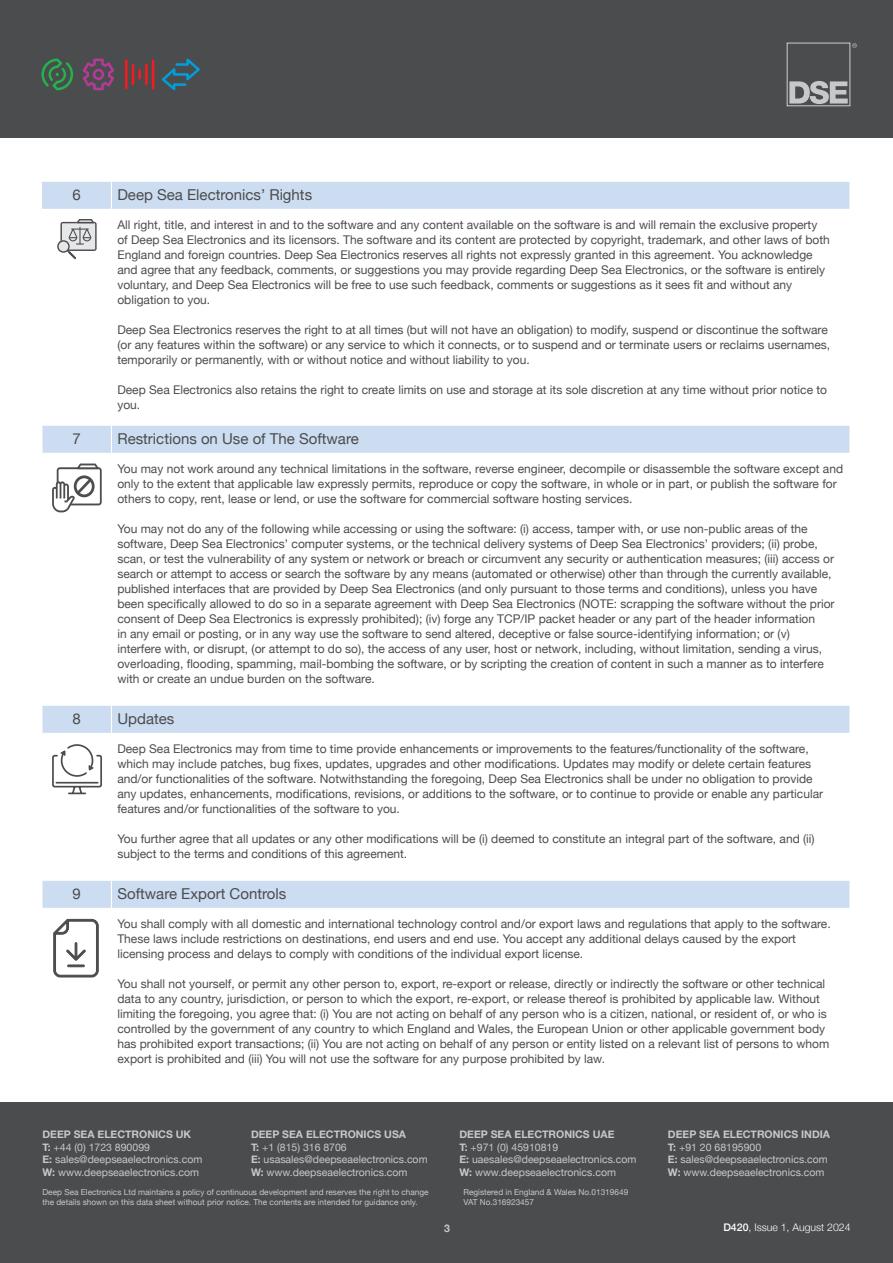
<style>
.page{position:relative;width:893px;height:1263px;background:#fff}
.page>*{position:absolute;margin:0;border:0;box-sizing:border-box;transform-origin:0 0}
.t1{font:15px "Helvetica Neue";color:#4b4c4d}
.t2{font:12px/15px "Helvetica Neue";color:#4b4c4d}
.t3{font:10.5px "Helvetica Neue";color:#c7c8ca}
.t4{font:700 10.5px "Helvetica Neue";color:#c7c8ca}
.t5{font:300 10.5px "Helvetica Neue";color:#fff}
.t6{font:8.25px/9.9px "Helvetica Neue";color:#c7c8ca}
.s1{font-weight:700}
.s2{font-weight:500}
</style>
<div class="page">
<div style="left:0;top:1103px;width:893px;height:160px;background:#4b4c4d"></div>
<svg style="left:42px;top:182px;width:807px;height:271px"></svg>
<svg style="left:111px;top:182px;width:1px;height:27px"></svg>
<hr style="left:41px;top:426px;width:2px;height:27px;background:#fff">
<svg style="left:111px;top:426px;width:1px;height:27px"></svg>
<div style="left:42px;top:706px;width:807px;height:27px;background:#ccddf1"></div>
<div style="left:42px;top:881px;width:807px;height:27px;background:#ccddf1"></div>
<svg style="left:57px;top:218px;width:40px;height:41px"></svg>
<div style="left:0;top:1px;width:893px;height:137px;background:#4b4c4d"></div>
<svg style="left:787px;top:43px;width:70px;height:63px"></svg>
<svg style="left:41px;top:59px;width:32px;height:31px"></svg>
<svg style="left:162px;top:59px;width:38px;height:31px"></svg>
<hr style="left:145px;top:64px;width:3px;height:21px;background:#ee1d23">
<hr style="left:152px;top:59px;width:2px;height:31px;background:#ee1d23">
<hr style="left:125px;top:59px;width:3px;height:31px;background:#ee1d23">
<hr style="left:132px;top:64px;width:2px;height:21px;background:#ee1d23">
<svg style="left:138px;top:69px;width:3px;height:11px"></svg>
<svg style="left:83px;top:59px;width:31px;height:31px"></svg>
<svg style="left:52px;top:463px;width:50px;height:49px"></svg>
<svg style="left:52px;top:744px;width:50px;height:51px"></svg>
<svg style="left:53px;top:919px;width:46px;height:58px"></svg>
<p class="t1" style="left:73px;top:184px;width:10px">6</p>
<p class="t1" style="left:117px;top:184px;width:196px">Deep Sea Electronics’ Rights</p>
<p class="t2" style="left:117px;top:218px;width:714px">All right, title, and interest in and to the software and any content available on the software is and will remain the exclusive property of Deep Sea Electronics and its licensors. The software and its content are protected by copyright, trademark, and other laws of both England and foreign countries. Deep Sea Electronics reserves all rights not expressly granted in this agreement. You acknowledge and agree that any feedback, comments, or suggestions you may provide regarding Deep Sea Electronics, or the software is entirely voluntary, and Deep Sea Electronics will be free to use such feedback, comments or suggestions as it sees fit and without any obligation to you.</p>
<p class="t2" style="left:117px;top:323px;width:714px">Deep Sea Electronics reserves the right to at all times (but will not have an obligation) to modify, suspend or discontinue the software (or any features within the software) or any service to which it connects, or to suspend and or terminate users or reclaims usernames, temporarily or permanently, with or without notice and without liability to you.</p>
<p class="t2" style="left:117px;top:383px;width:711px">Deep Sea Electronics also retains the right to create limits on use and storage at its sole discretion at any time without prior notice to you.</p>
<p class="t1" style="left:73px;top:428px;width:10px">7</p>
<p class="t1" style="left:117px;top:428px;width:243px">Restrictions on Use of The Software</p>
<p class="t2" style="left:117px;top:462px;width:727px">You may not work around any technical limitations in the software, reverse engineer, decompile or disassemble the software except and only to the extent that applicable law expressly permits, reproduce or copy the software, in whole or in part, or publish the software for others to copy, rent, lease or lend, or use the software for commercial software hosting services.</p>
<p class="t2" style="left:117px;top:522px;width:719px">You may not do any of the following while accessing or using the software: (i) access, tamper with, or use non-public areas of the software, Deep Sea Electronics’ computer systems, or the technical delivery systems of Deep Sea Electronics’ providers; (ii) probe, scan, or test the vulnerability of any system or network or breach or circumvent any security or authentication measures; (iii) access or search or attempt to access or search the software by any means (automated or otherwise) other than through the currently available, published interfaces that are provided by Deep Sea Electronics (and only pursuant to those terms and conditions), unless you have been specifically allowed to do so in a separate agreement with Deep Sea Electronics (NOTE: scrapping the software without the prior consent of Deep Sea Electronics is expressly prohibited); (iv) forge any TCP/IP packet header or any part of the header information<br>in any email or posting, or in any way use the software to send altered, deceptive or false source-identifying information; or (v) interfere with, or disrupt, (or attempt to do so), the access of any user, host or network, including, without limitation, sending a virus, overloading, flooding, spamming, mail-bombing the software, or by scripting the creation of content in such a manner as to interfere with or create an undue burden on the software.</p>
<p class="t1" style="left:73px;top:708px;width:10px">8</p>
<p class="t1" style="left:117px;top:708px;width:58px">Updates</p>
<p class="t2" style="left:117px;top:742px;width:707px">Deep Sea Electronics may from time to time provide enhancements or improvements to the features/functionality of the software, which may include patches, bug fixes, updates, upgrades and other modifications. Updates may modify or delete certain features and/or functionalities of the software. Notwithstanding the foregoing, Deep Sea Electronics shall be under no obligation to provide any updates, enhancements, modifications, revisions, or additions to the software, or to continue to provide or enable any particular features and/or functionalities of the software to you.</p>
<p class="t2" style="left:117px;top:832px;width:699px">You further agree that all updates or any other modifications will be (i) deemed to constitute an integral part of the software, and (ii) subject to the terms and conditions of this agreement.</p>
<p class="t1" style="left:73px;top:883px;width:10px">9</p>
<p class="t1" style="left:117px;top:883px;width:170px">Software Export Controls</p>
<p class="t2" style="left:117px;top:917px;width:715px">You shall comply with all domestic and international technology control and/or export laws and regulations that apply to the software.<br>These laws include restrictions on destinations, end users and end use. You accept any additional delays caused by the export licensing process and delays to comply with conditions of the individual export license.</p>
<p class="t2" style="left:117px;top:977px;width:713px">You shall not yourself, or permit any other person to, export, re-export or release, directly or indirectly the software or other technical data to any country, jurisdiction, or person to which the export, re-export, or release thereof is prohibited by applicable law. Without limiting the foregoing, you agree that: (i) You are not acting on behalf of any person who is a citizen, national, or resident of, or who is controlled by the government of any country to which England and Wales, the European Union or other applicable government body has prohibited export transactions; (ii) You are not acting on behalf of any person or entity listed on a relevant list of persons to whom export is prohibited and (iii) You will not use the software for any purpose prohibited by law.</p>
<p class="t4" style="left:43px;top:1126px;width:150px">DEEP SEA ELECTRONICS UK</p>
<p class="t3" style="left:43px;top:1139px;width:109px"><span class="s1">T:</span> +44 (0) 1723 890099</p>
<p class="t3" style="left:43px;top:1152px;width:161px"><span class="s1">E:</span> sales@deepseaelectronics.com</p>
<p class="t3" style="left:43px;top:1164px;width:158px"><span class="s1">W:</span> www.deepseaelectronics.com</p>
<p class="t4" style="left:251px;top:1126px;width:157px">DEEP SEA ELECTRONICS USA</p>
<p class="t3" style="left:251px;top:1139px;width:97px"><span class="s1">T:</span> +1 (815) 316 8706</p>
<p class="t3" style="left:251px;top:1152px;width:178px"><span class="s1">E:</span> usasales@deepseaelectronics.com</p>
<p class="t3" style="left:251px;top:1164px;width:158px"><span class="s1">W:</span> www.deepseaelectronics.com</p>
<p class="t4" style="left:459px;top:1126px;width:156px">DEEP SEA ELECTRONICS UAE</p>
<p class="t3" style="left:459px;top:1139px;width:100px"><span class="s1">T:</span> +971 (0) 45910819</p>
<p class="t3" style="left:459px;top:1152px;width:179px"><span class="s1">E:</span> uaesales@deepseaelectronics.com</p>
<p class="t3" style="left:459px;top:1164px;width:158px"><span class="s1">W:</span> www.deepseaelectronics.com</p>
<p class="t6" style="left:43px;top:1187px;width:388px">Deep Sea Electronics Ltd maintains a policy of continuous development and reserves the right to change the details shown on this data sheet without prior notice. The contents are intended for guidance only.</p>
<p class="t6" style="left:463px;top:1187px;width:166px">Registered in England &amp; Wales No.01319649</p>
<p class="t6" style="left:463px;top:1197px;width:72px">VAT No.316923457</p>
<p class="t4" style="left:444px;top:1220px;width:7px">3</p>
<p class="t4" style="left:668px;top:1126px;width:164px">DEEP SEA ELECTRONICS INDIA</p>
<p class="t3" style="left:668px;top:1139px;width:95px"><span class="s1">T:</span> +91 20 68195900</p>
<p class="t3" style="left:668px;top:1152px;width:161px"><span class="s1">E:</span> sales@deepseaelectronics.com</p>
<p class="t3" style="left:668px;top:1164px;width:158px"><span class="s1">W:</span> www.deepseaelectronics.com</p>
<p class="t5" style="left:723px;top:1219px;width:129px"><span class="s2">D420</span>, Issue 1, August 2024</p>
</div>
